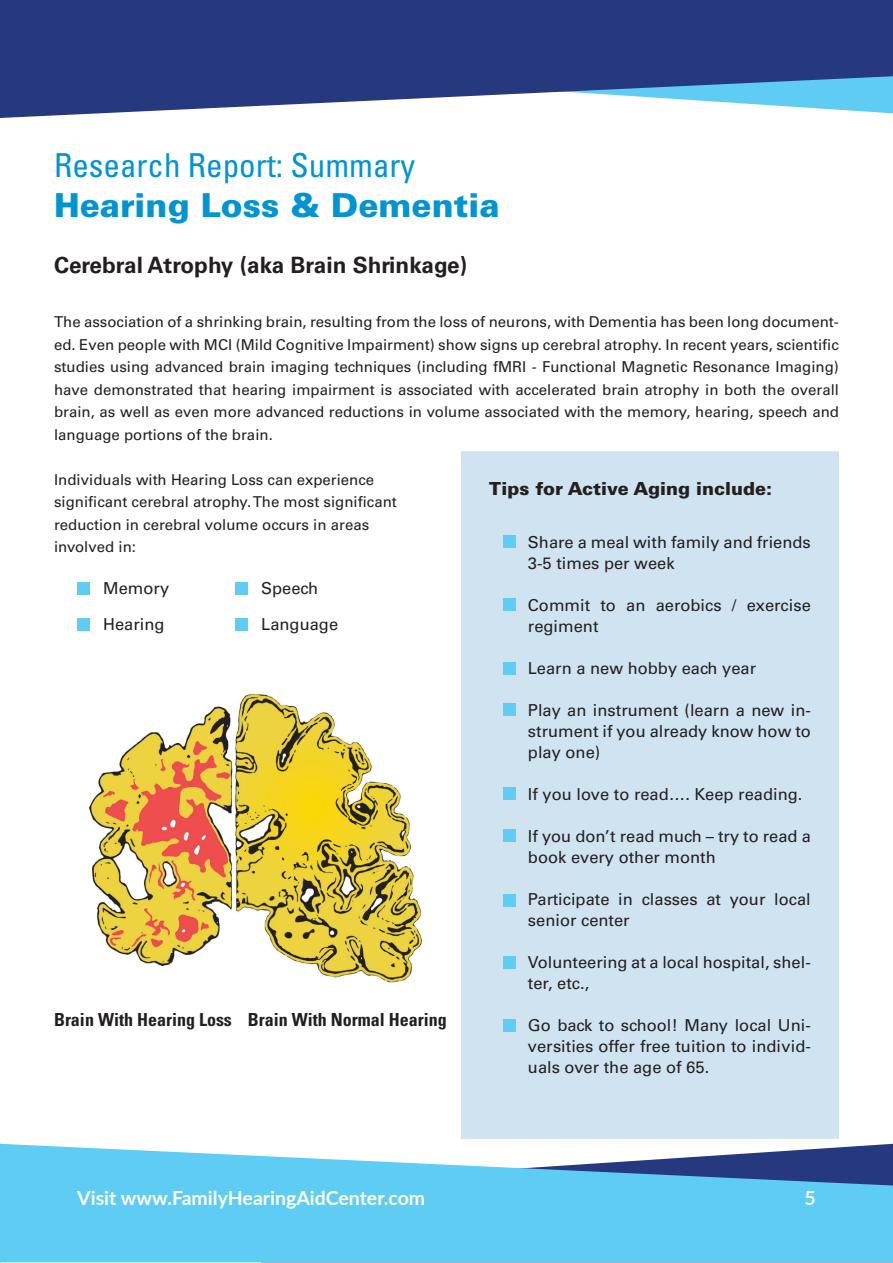
<style>
.page{position:relative;width:893px;height:1263px;background:#fff}
.page>*{position:absolute;margin:0;border:0;box-sizing:border-box;transform-origin:0 0}
.t1{font:condensed 33px "Univers LT Std";color:#0094d3}
.t2{font:900 33px "Univers LT Std";color:#0094d3}
.t3{font:700 22.5px "Univers LT Std";color:#231f20}
.t4{font:700 19.5px "Lato";color:#fff}
.t5{font:700 condensed 18px "Univers LT Std";color:#231f20}
.t6{font:900 18px "Univers LT Std";color:#231f20}
.t7{font:16.5px/21px "Univers LT Std";color:#231f20}
.t8{font:15px/22.5px "Univers LT Std";color:#231f20;text-align:justify}
</style>
<div class="page">
<div style="left:461px;top:451px;width:378px;height:688px;background:#cfe4f0"></div>
<div style="left:503px;top:536px;width:12px;height:12px;background:#5fccf3"></div>
<div style="left:503px;top:598px;width:12px;height:12px;background:#5fccf3"></div>
<div style="left:503px;top:662px;width:12px;height:12px;background:#5fccf3"></div>
<div style="left:78px;top:582px;width:12px;height:12px;background:#5fccf3"></div>
<div style="left:236px;top:582px;width:12px;height:12px;background:#5fccf3"></div>
<div style="left:503px;top:703px;width:12px;height:12px;background:#5fccf3"></div>
<div style="left:78px;top:619px;width:12px;height:12px;background:#5fccf3"></div>
<div style="left:236px;top:619px;width:12px;height:12px;background:#5fccf3"></div>
<div style="left:503px;top:787px;width:12px;height:12px;background:#5fccf3"></div>
<div style="left:503px;top:829px;width:12px;height:12px;background:#5fccf3"></div>
<div style="left:503px;top:894px;width:12px;height:12px;background:#5fccf3"></div>
<div style="left:503px;top:957px;width:12px;height:12px;background:#5fccf3"></div>
<div style="left:503px;top:1020px;width:12px;height:12px;background:#5fccf3"></div>
<img style="left:89px;top:693px;width:333px;height:290px">
<svg style="left:0;top:0;width:893px;height:118px;background:#435994"></svg>
<svg style="left:0;top:1144px;width:893px;height:118px;background:#6bc6eb"></svg>
<p class="t1" style="left:54px;top:144px;width:363px">Research Report: Summary</p>
<p class="t2" style="left:54px;top:184px;width:447px">Hearing Loss &amp; Dementia</p>
<p class="t3" style="left:54px;top:252px;width:415px">Cerebral Atrophy (aka Brain Shrinkage)</p>
<p class="t8" style="left:54px;top:311px;width:786px">The association of a shrinking brain, resulting from the loss of neurons, with Dementia has been long document&shy;ed. Even people with MCI (Mild Cognitive Impairment) show signs up cerebral atrophy. In recent years, scientific studies using advanced brain imaging techniques (including fMRI - Functional Magnetic Resonance Imaging) have demonstrated that hearing impairment is associated with accelerated brain atrophy in both the overall brain, as well as even more advanced reductions in volume associated with the memory, hearing, speech and language portions of the brain.</p>
<p class="t8" style="left:54px;top:468px;width:322px">Individuals with Hearing Loss can experience</p>
<p class="t8" style="left:54px;top:491px;width:344px">significant cerebral atrophy. The most significant</p>
<p class="t8" style="left:54px;top:513px;width:317px">reduction in cerebral volume occurs in areas</p>
<p class="t8" style="left:54px;top:536px;width:84px">involved in:</p>
<p class="t6" style="left:489px;top:477px;width:285px">Tips for Active Aging include:</p>
<p class="t7" style="left:528px;top:531px;width:284px">Share a meal with family and friends<br>3-5 times per week</p>
<p class="t7" style="left:528px;top:594px;width:284px">Commit to an aerobics / exercise regiment</p>
<p class="t7" style="left:528px;top:657px;width:230px">Learn a new hobby each year</p>
<p class="t7" style="left:528px;top:699px;width:284px;text-align:justify">Play an instrument (learn a new in&shy;strument if you already know how to play one)</p>
<p class="t7" style="left:528px;top:783px;width:276px">If you love to read…. Keep reading.</p>
<p class="t7" style="left:528px;top:825px;width:284px">If you don’t read much – try to read a book every other month</p>
<p class="t7" style="left:528px;top:888px;width:284px">Participate in classes at your local senior center</p>
<p class="t7" style="left:528px;top:951px;width:284px">Volunteering at a local hospital, shel&shy;ter, etc.,</p>
<p class="t7" style="left:528px;top:1014px;width:284px;text-align:justify">Go back to school! Many local Uni&shy;versities offer free tuition to individ&shy;uals over the age of 65.</p>
<p class="t7" style="left:261px;top:578px;width:58px">Speech</p>
<p class="t7" style="left:261px;top:614px;width:79px">Language</p>
<p class="t7" style="left:103px;top:578px;width:67px">Memory</p>
<p class="t7" style="left:103px;top:614px;width:63px">Hearing</p>
<p class="t5" style="left:54px;top:1008px;width:394px">Brain With Hearing Loss Brain With Normal Hearing</p>
<p class="t4" style="left:77px;top:1183px;width:349px">Visit www.FamilyHearingAidCenter.com</p>
<p class="t4" style="left:804px;top:1183px;width:13px">5</p>
</div>
